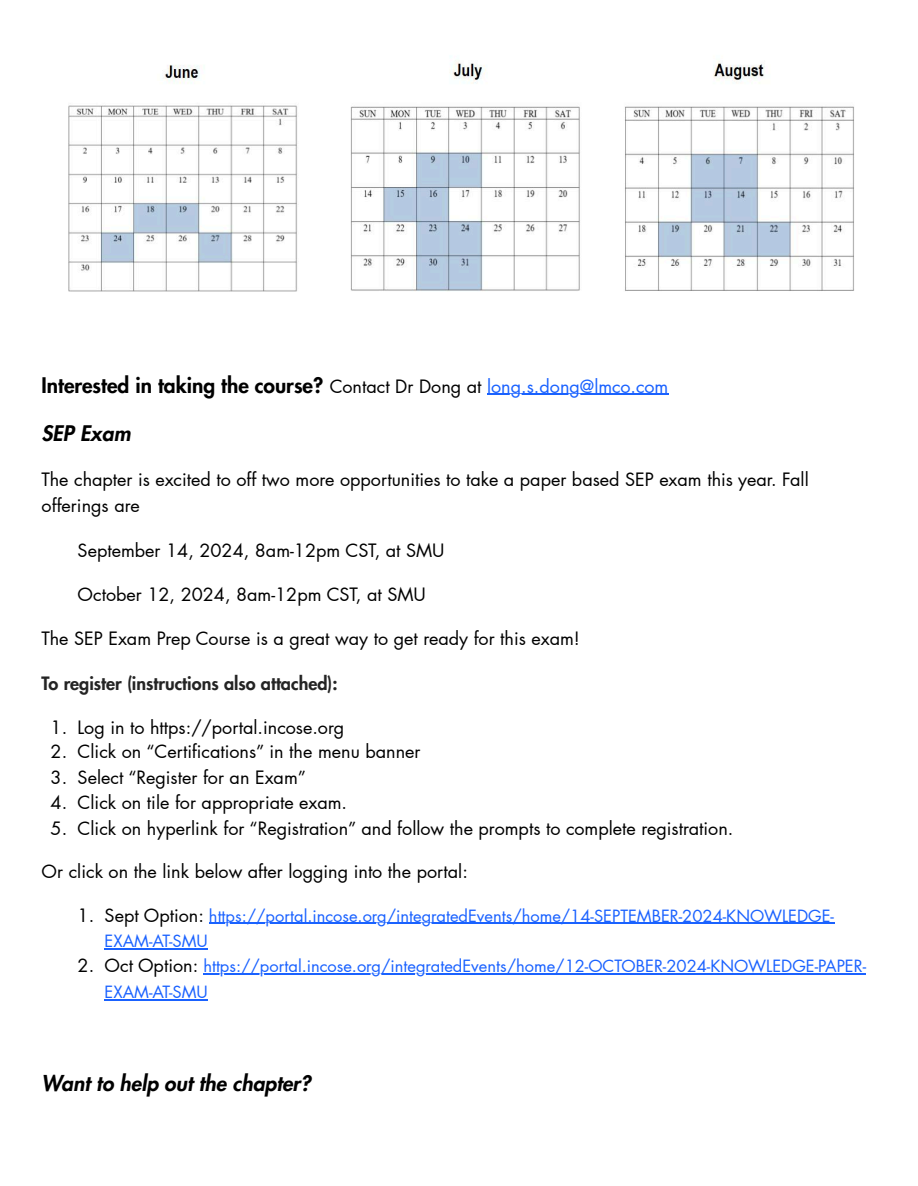
<style>
.page{position:relative;width:918px;height:1186px;background:#fff}
.page>*{position:absolute;margin:0;border:0;box-sizing:border-box;transform-origin:0 0}
.t1{font:800 21px "Futura LT Pro";color:#000}
.t2{font:italic 800 21px "Futura LT Pro";color:#000}
.t3{font:18px/25.8px "Futura LT Pro";color:#000}
.t4{font:800 18px "Futura LT Pro";color:#242424}
.t5{font:16.5px/25.8px "Futura LT Pro";color:#1a62ff}
.s1{font-weight:400;font-size:18px}
.s2{font-weight:400;font-size:18px;color:#1a62ff}
.s3{font-size:18px;color:#000}
</style>
<div class="page">
<hr style="left:487px;top:394px;width:181px;height:1px;background:#1a62ff">
<img style="left:68px;top:61px;width:786px;height:231px">
<hr style="left:209px;top:923px;width:625px;height:1px;background:#1a62ff">
<hr style="left:105px;top:948px;width:103px;height:2px;background:#1a62ff">
<hr style="left:203px;top:973px;width:663px;height:1px;background:#1a62ff">
<hr style="left:105px;top:999px;width:103px;height:1px;background:#1a62ff">
<p class="t1" style="left:42px;top:375px;width:628px">Interested in taking the course? <span class="s1">Contact Dr Dong at</span> <span class="s2">long.s.dong@lmco.com</span></p>
<p class="t2" style="left:42px;top:424px;width:90px">SEP Exam</p>
<p class="t3" style="left:42px;top:467px;width:769px">The chapter is excited to off two more opportunities to take a paper based SEP exam this year. Fall offerings are</p>
<p class="t3" style="left:78px;top:538px;width:368px">September 14, 2024, 8am-12pm CST, at SMU</p>
<p class="t3" style="left:78px;top:582px;width:350px">October 12, 2024, 8am-12pm CST, at SMU</p>
<p class="t3" style="left:42px;top:626px;width:540px">The SEP Exam Prep Course is a great way to get ready for this exam!</p>
<p class="t4" style="left:42px;top:675px;width:298px">To register (instructions also attached):</p>
<p class="t3" style="left:51px;top:715px;width:295px">1. Log in to https://portal.incose.org</p>
<p class="t3" style="left:51px;top:740px;width:371px">2. Click on “Certifications” in the menu banner</p>
<p class="t3" style="left:51px;top:765px;width:257px">3. Select “Register for an Exam”</p>
<p class="t3" style="left:51px;top:790px;width:298px">4. Click on tile for appropriate exam.</p>
<p class="t3" style="left:51px;top:816px;width:684px">5. Click on hyperlink for “Registration” and follow the prompts to complete registration.</p>
<p class="t3" style="left:42px;top:859px;width:428px">Or click on the link below after logging into the portal:</p>
<p class="t5" style="left:105px;top:903px;width:731px;text-indent:-27px"><span class="s3">1. Sept Option:</span> https://portal.incose.org/integratedEvents/home/14-SEPTEMBER-2024-KNOWLEDGE-<br>EXAM-AT-SMU</p>
<p class="t5" style="left:105px;top:954px;width:763px;text-indent:-27px"><span class="s3">2. Oct Option:</span> https://portal.incose.org/integratedEvents/home/12-OCTOBER-2024-KNOWLEDGE-PAPER-<br>EXAM-AT-SMU</p>
<p class="t2" style="left:42px;top:1074px;width:270px">Want to help out the chapter?</p>
</div>
